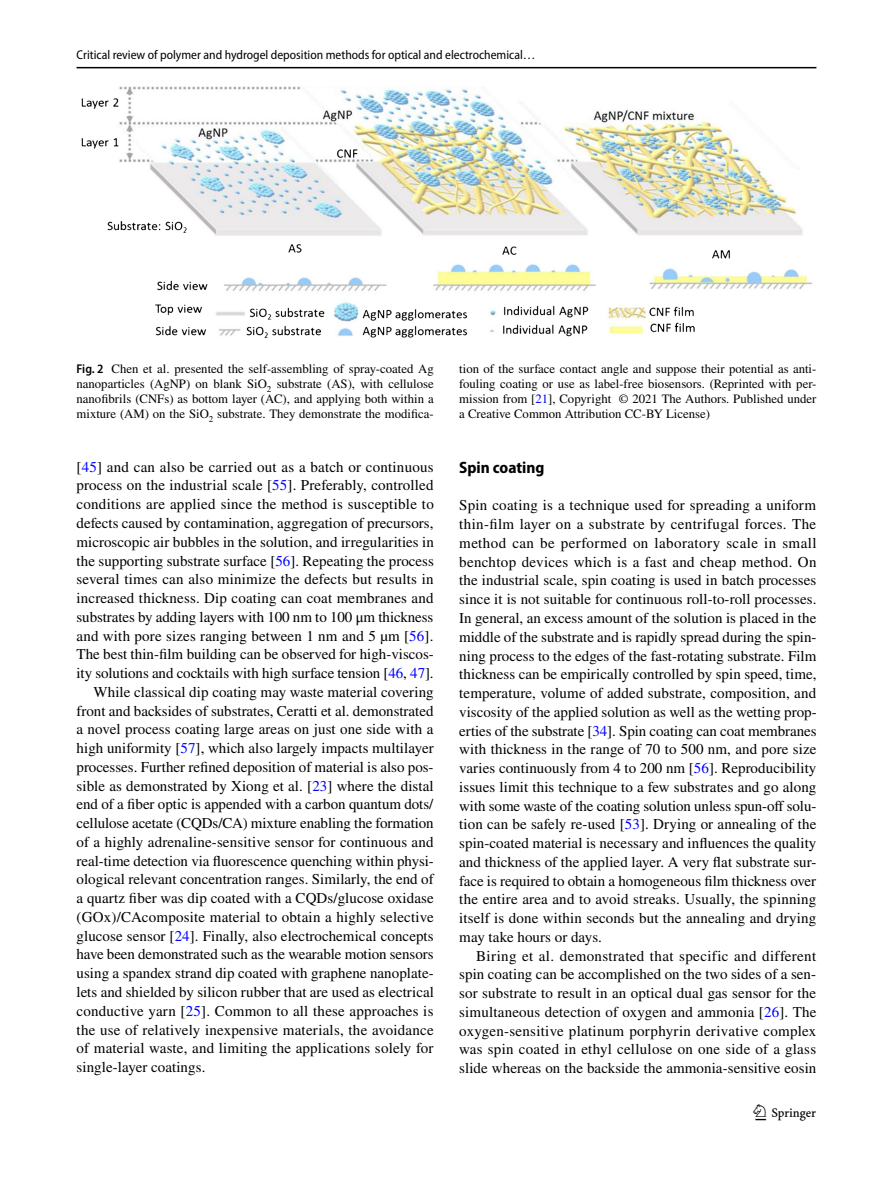
<style>
.page{position:relative;width:893px;height:1187px;background:#fff}
.page>*{position:absolute;margin:0;border:0;box-sizing:border-box;transform-origin:0 0}
.t1{font:22.5px "Springnew Regular 3";color:#000}
.t2{font:700 semi-condensed 16.5px "Myriad Pro";color:#000}
.t3{font:15px/18.8px "STIX";letter-spacing:.005em;color:#000;text-align:justify}
.t4{font:12.75px/15px "STIX";color:#000;text-align:justify}
.t5{font:12.75px "Myriad Pro Semi Cn 3";color:#000}
.s1{font-family:"Myriad Pro";font-weight:600;font-stretch:semi-condensed}
.s2{color:#00f}
</style>
<div class="page">
<hr style="left:77px;top:67px;width:739px;height:1px;background:#000">
<img style="left:81px;top:87px;width:731px;height:251px">
<p class="t5" style="left:77px;top:48px;width:460px">Critical review of polymer and hydrogel deposition methods for optical and electrochemical…</p>
<p class="t4" style="left:77px;top:362px;width:359px"><span class="s1">Fig. 2</span> Chen et al. presented the self-assembling of spray-coated Ag nanoparticles (AgNP) on blank SiO<sub>2</sub> substrate (AS), with cellulose nanofibrils (CNFs) as bottom layer (AC), and applying both within a mixture (AM) on the SiO<sub>2</sub> substrate. They demonstrate the modifica-</p>
<p class="t4" style="left:459px;top:362px;width:359px">tion of the surface contact angle and suppose their potential as anti&shy;fouling coating or use as label-free biosensors. (Reprinted with per&shy;mission from [<span class="s2">21</span>], Copyright © 2021 The Authors. Published under a Creative Common Attribution CC-BY License)</p>
<p class="t3" style="left:77px;top:458px;width:359px">[<span class="s2">45</span>] and can also be carried out as a batch or continuous</p>
<p class="t3" style="left:77px;top:477px;width:358px">process on the industrial scale [<span class="s2">55</span>]. Preferably, controlled</p>
<p class="t3" style="left:77px;top:496px;width:359px">conditions are applied since the method is susceptible to</p>
<p class="t3" style="left:77px;top:514px;width:358px">defects caused by contamination, aggregation of precursors,</p>
<p class="t3" style="left:77px;top:533px;width:359px">microscopic air bubbles in the solution, and irregularities in</p>
<p class="t3" style="left:77px;top:552px;width:359px">the supporting substrate surface [<span class="s2">56</span>]. Repeating the process</p>
<p class="t3" style="left:77px;top:571px;width:359px">several times can also minimize the defects but results in</p>
<p class="t3" style="left:77px;top:589px;width:359px">increased thickness. Dip coating can coat membranes and</p>
<p class="t3" style="left:77px;top:608px;width:358px">substrates by adding layers with 100 nm to 100 μm thickness</p>
<p class="t3" style="left:77px;top:627px;width:358px">and with pore sizes ranging between 1 nm and 5 µm [<span class="s2">56</span>].</p>
<p class="t3" style="left:77px;top:646px;width:359px">The best thin-film building can be observed for high-viscos-</p>
<p class="t3" style="left:77px;top:664px;width:359px">ity solutions and cocktails with high surface tension [<span class="s2">46</span>, <span class="s2">47</span>].</p>
<p class="t3" style="left:94px;top:683px;width:342px">While classical dip coating may waste material covering</p>
<p class="t3" style="left:77px;top:702px;width:358px">front and backsides of substrates, Ceratti et al. demonstrated</p>
<p class="t3" style="left:77px;top:721px;width:358px">a novel process coating large areas on just one side with a</p>
<p class="t3" style="left:77px;top:739px;width:359px">high uniformity [<span class="s2">57</span>], which also largely impacts multilayer</p>
<p class="t3" style="left:77px;top:758px;width:359px">processes. Further refined deposition of material is also pos-</p>
<p class="t3" style="left:77px;top:777px;width:359px">sible as demonstrated by Xiong et al. [<span class="s2">23</span>] where the distal</p>
<p class="t3" style="left:77px;top:796px;width:358px">end of a fiber optic is appended with a carbon quantum dots/</p>
<p class="t3" style="left:77px;top:814px;width:359px">cellulose acetate (CQDs/CA) mixture enabling the formation</p>
<p class="t3" style="left:77px;top:833px;width:359px">of a highly adrenaline-sensitive sensor for continuous and</p>
<p class="t3" style="left:77px;top:852px;width:359px">real-time detection via fluorescence quenching within physi-</p>
<p class="t3" style="left:77px;top:871px;width:359px">ological relevant concentration ranges. Similarly, the end of</p>
<p class="t3" style="left:77px;top:889px;width:359px">a quartz fiber was dip coated with a CQDs/glucose oxidase</p>
<p class="t3" style="left:77px;top:908px;width:359px">(GOx)/CAcomposite material to obtain a highly selective</p>
<p class="t3" style="left:77px;top:927px;width:359px">glucose sensor [<span class="s2">24</span>]. Finally, also electrochemical concepts</p>
<p class="t3" style="left:77px;top:946px;width:358px">have been demonstrated such as the wearable motion sensors</p>
<p class="t3" style="left:77px;top:964px;width:359px">using a spandex strand dip coated with graphene nanoplate-</p>
<p class="t3" style="left:77px;top:983px;width:359px">lets and shielded by silicon rubber that are used as electrical</p>
<p class="t3" style="left:77px;top:1002px;width:358px">conductive yarn [<span class="s2">25</span>]. Common to all these approaches is</p>
<p class="t3" style="left:77px;top:1021px;width:359px">the use of relatively inexpensive materials, the avoidance</p>
<p class="t3" style="left:77px;top:1039px;width:358px">of material waste, and limiting the applications solely for</p>
<p class="t3" style="left:77px;top:1058px;width:130px">single-layer coatings.</p>
<p class="t2" style="left:459px;top:458px;width:87px">Spin coating</p>
<p class="t3" style="left:459px;top:497px;width:359px">Spin coating is a technique used for spreading a uniform thin-film layer on a substrate by centrifugal forces. The method can be performed on laboratory scale in small benchtop devices which is a fast and cheap method. On the industrial scale, spin coating is used in batch processes since it is not suitable for continuous roll-to-roll processes.<br>In general, an excess amount of the solution is placed in the middle of the substrate and is rapidly spread during the spin&shy;ning process to the edges of the fast-rotating substrate. Film thickness can be empirically controlled by spin speed, time, temperature, volume of added substrate, composition, and viscosity of the applied solution as well as the wetting prop&shy;erties of the substrate [<span class="s2">34</span>]. Spin coating can coat membranes with thickness in the range of 70 to 500 nm, and pore size varies continuously from 4 to 200 nm [<span class="s2">56</span>]. Reproducibility issues limit this technique to a few substrates and go along with some waste of the coating solution unless spun-off solu&shy;tion can be safely re-used [<span class="s2">53</span>]. Drying or annealing of the spin-coated material is necessary and influences the quality and thickness of the applied layer. A very flat substrate sur&shy;face is required to obtain a homogeneous film thickness over the entire area and to avoid streaks. Usually, the spinning itself is done within seconds but the annealing and drying may take hours or days.</p>
<p class="t3" style="left:459px;top:947px;width:359px;text-indent:17px">Biring et al. demonstrated that specific and different spin coating can be accomplished on the two sides of a sen&shy;sor substrate to result in an optical dual gas sensor for the simultaneous detection of oxygen and ammonia [<span class="s2">26</span>]. The oxygen-sensitive platinum porphyrin derivative complex was spin coated in ethyl cellulose on one side of a glass slide whereas on the backside the ammonia-sensitive eosin</p>
<h1 class="t1" style="left:755px;top:1104px;width:62px">1 3</h1>
</div>
